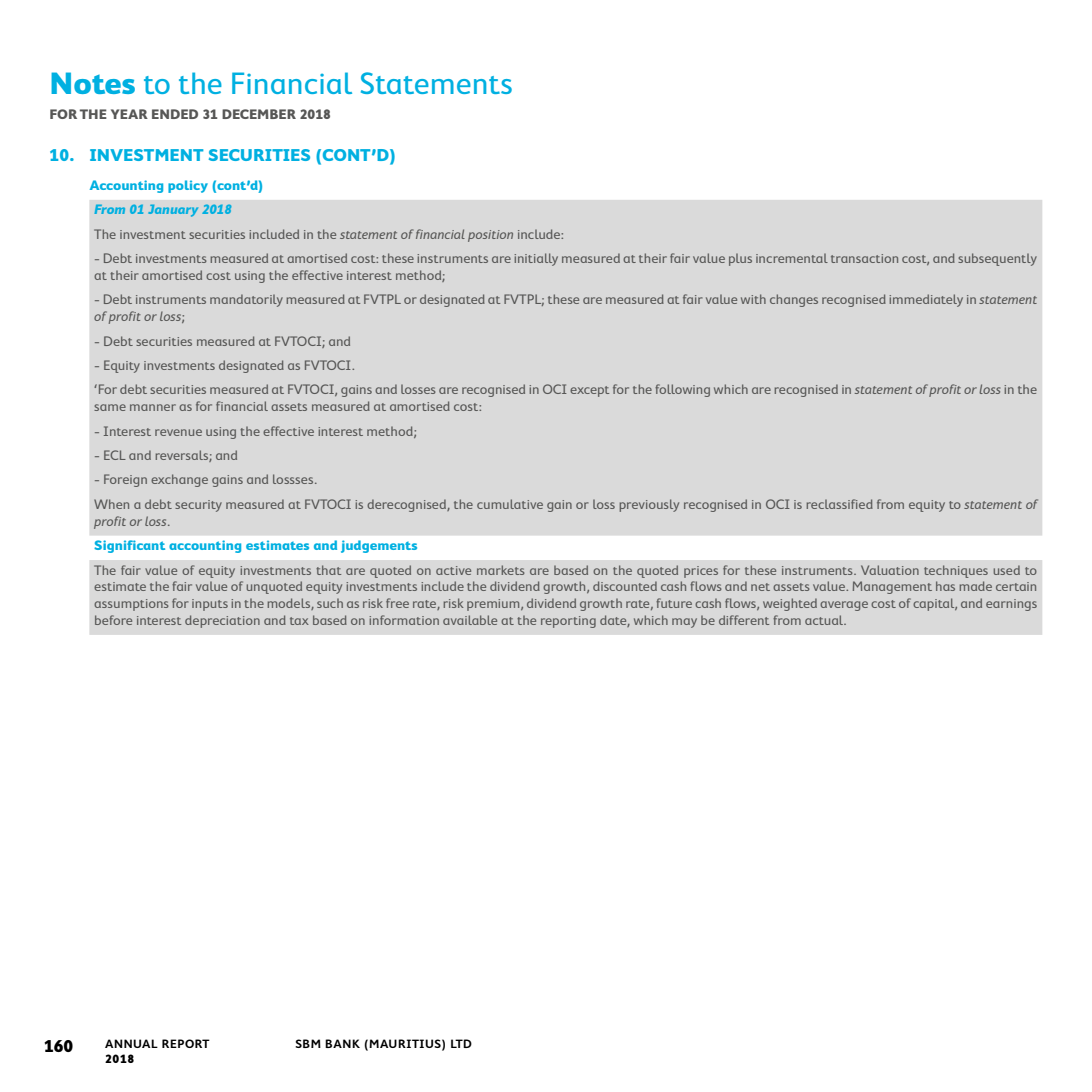
<style>
.page{position:relative;width:1092px;height:1092px;background:#fff}
.page>*{position:absolute;margin:0;border:0;box-sizing:border-box;transform-origin:0 0}
.t1{font:31.5px "Cambridge";color:#00b0e1}
.t2{font:700 17.5px "Cambridge";color:#00b0e1}
.t3{font:700 17.5px "Cambridge";color:#000}
.t4{font:14px/16.8px "Cambridge";color:#575756}
.t5{font:700 14px/24.3px "Cambridge";color:#00b0e1}
.t6{font:700 14px "Cambridge";color:#575756}
.t7{font:600 12.25px "Cambridge";letter-spacing:.05em;color:#000}
.t8{font:700 12.25px "Cambridge";color:#000}
.s1{font-weight:700}
.s2{font-weight:700;font-style:italic;color:#00b0e1}
.s3{font-style:italic}
.s4{font-weight:400;font-style:italic;color:#575756}
.s5{font-weight:400;color:#575756}
</style>
<div class="page">
<div style="left:89px;top:200px;width:953px;height:435px;background:#dadada"></div>
<h1 class="t1" style="left:50px;top:66px;width:465px"><span class="s1">Notes</span> to the Financial Statements</h1>
<p class="t6" style="left:50px;top:106px;width:283px">FOR THE YEAR ENDED 31 DECEMBER 2018</p>
<p class="t2" style="left:50px;top:144px;width:348px">10. INVESTMENT SECURITIES (CONT’D)</p>
<p class="t5" style="left:89px;top:173px;width:176px">Accounting policy (cont’d)</p>
<p class="t4" style="left:94px;top:197px;width:471px;line-height:24.3px"><span class="s2">From 01 January 2018<br></span>The investment securities included in the <span class="s3">statement of financial position</span> include:</p>
<p class="t4" style="left:94px;top:250px;width:944px">- Debt investments measured at amortised cost: these instruments are initially measured at their fair value plus incremental transaction cost, and subsequently at their amortised cost using the effective interest method;</p>
<p class="t4" style="left:94px;top:291px;width:944px">- Debt instruments mandatorily measured at FVTPL or designated at FVTPL; these are measured at fair value with changes recognised immediately in <span class="s3">statement of profit or loss</span>;</p>
<p class="t4" style="left:94px;top:332px;width:258px">- Debt securities measured at FVTOCI; and</p>
<p class="t4" style="left:94px;top:353px;width:944px;line-height:24.3px">- Equity investments designated as FVTOCI.<br>‘For debt securities measured at FVTOCI, gains and losses are recognised in OCI except for the following which are recognised in <span class="s3">statement of profit or loss</span> in the</p>
<p class="t4" style="left:94px;top:398px;width:389px">same manner as for financial assets measured at amortised cost:</p>
<p class="t4" style="left:94px;top:422px;width:324px">- Interest revenue using the effective interest method;</p>
<p class="t4" style="left:94px;top:447px;width:145px">- ECL and reversals; and</p>
<p class="t4" style="left:94px;top:467px;width:944px;line-height:24.3px">- Foreign exchange gains and lossses.<br>When a debt security measured at FVTOCI is derecognised, the cumulative gain or loss previously recognised in OCI is reclassified from equity to <span class="s3">statement of</span></p>
<p class="t5" style="left:94px;top:508px;width:325px"><span class="s4">profit or loss</span><span class="s5">.<br></span>Significant accounting estimates and judgements</p>
<p class="t4" style="left:94px;top:561px;width:944px;text-align:justify">The fair value of equity investments that are quoted on active markets are based on the quoted prices for these instruments. Valuation techniques used to estimate the fair value of unquoted equity investments include the dividend growth, discounted cash flows and net assets value. Management has made certain assumptions for inputs in the models, such as risk free rate, risk premium, dividend growth rate, future cash flows, weighted average cost of capital, and earnings before interest depreciation and tax based on information available at the reporting date, which may be different from actual.</p>
<p class="t3" style="left:44px;top:1035px;width:31px">160</p>
<p class="t7" style="left:105px;top:1037px;width:106px">ANNUAL REPORT</p>
<p class="t7" style="left:295px;top:1037px;width:178px">SBM BANK (MAURITIUS) LTD</p>
<p class="t8" style="left:105px;top:1051px;width:31px">2018</p>
</div>
